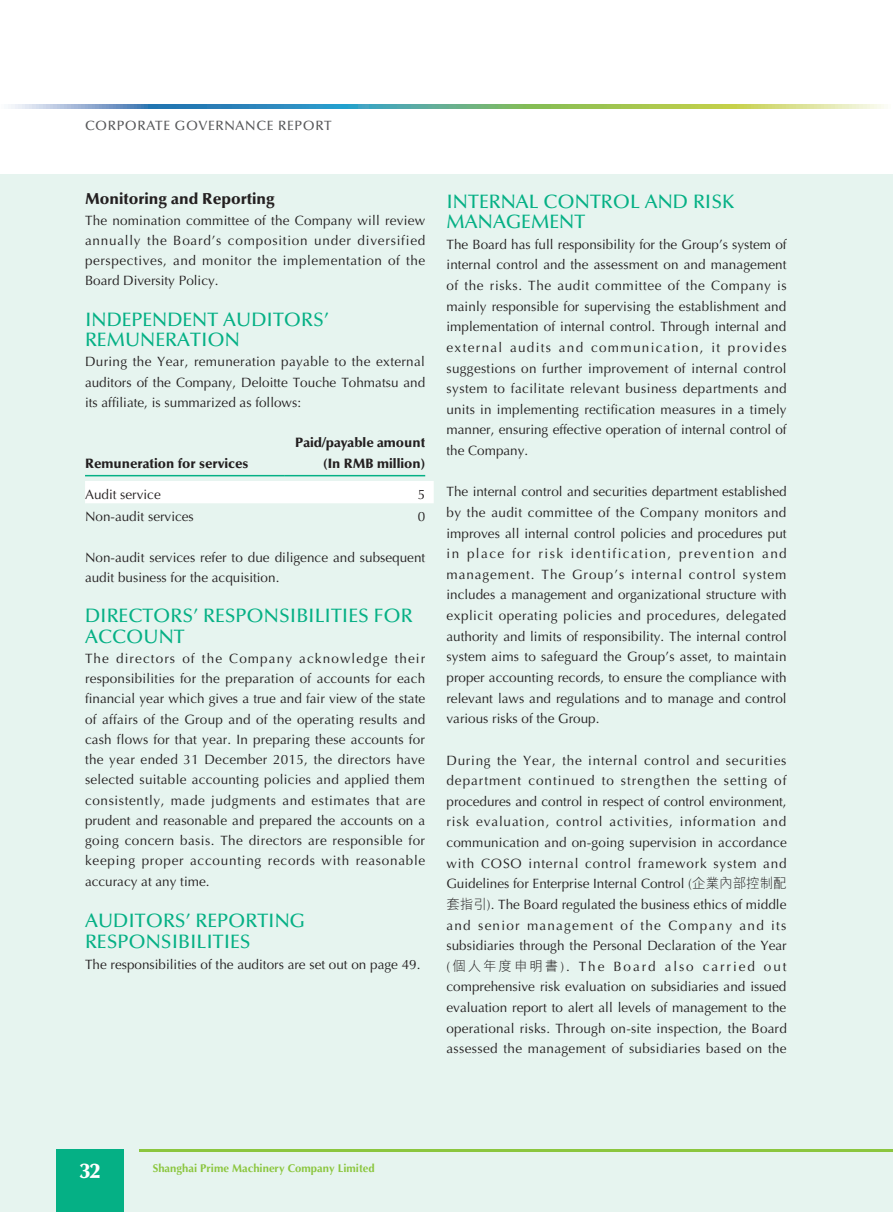
<style>
.page{position:relative;width:893px;height:1212px;background:#fff}
.page>*{position:absolute;margin:0;border:0;box-sizing:border-box;transform-origin:0 0}
.t1{font:900 21px "Optima LT Std";color:#fff}
.t2{font:500 19.5px/20.7px "Optima LT Std";color:#05b085}
.t3{font:900 15.75px "Optima LT Std";color:#231f20}
.t4{font:13.5px/20.7px "Optima LT Std";color:#231f20;text-align:justify}
.t5{font:900 13.5px/20.2px "Optima LT Std";color:#231f20;text-align:right}
.t6{font:500 13.5px "Optima LT Std";letter-spacing:.05em;color:#57585a}
.t7{font:700 11.25px "Optima LT Std";color:#8bc63e}
.s1{font-family:"M Hei HK Light B5 pc H"}
</style>
<div class="page">
<div style="left:0;top:174px;width:893px;height:1038px;background:#e6f4ef"></div>
<hr style="left:140px;top:1149px;width:753px;height:2px;background:#8bc63e">
<div style="left:56px;top:1149px;width:68px;height:63px;background:#05b085"></div>
<svg style="left:11px;top:104px;width:873px;height:4px;background:#82b599"></svg>
<div style="left:85px;top:481px;width:349px;height:22px;background:#fff"></div>
<hr style="left:85px;top:475px;width:200px;height:1px;background:#05b085">
<hr style="left:285px;top:475px;width:140px;height:1px;background:#05b085">
<p class="t6" style="left:85px;top:119px;width:248px">CORPORATE GOVERNANCE REPORT</p>
<p class="t3" style="left:85px;top:191px;width:191px">Monitoring and Reporting</p>
<p class="t4" style="left:85px;top:211px;width:342px;line-height:20.2px">The nomination committee of the Company will review annually the Board’s composition under diversified perspectives, and monitor the implementation of the Board Diversity Policy.</p>
<h2 class="t2" style="left:85px;top:310px;width:245px;line-height:20.2px">INDEPENDENT AUDITORS’<br>REMUNERATION</h2>
<p class="t4" style="left:85px;top:352px;width:342px;line-height:20.2px">During the Year, remuneration payable to the external auditors of the Company, Deloitte Touche Tohmatsu and its affiliate, is summarized as follows:</p>
<p class="t5" style="left:85px;top:454px;width:165px">Remuneration for services</p>
<p class="t5" style="left:295px;top:433px;width:132px">Paid/payable amount (In RMB million)</p>
<p class="t4" style="left:85px;top:485px;width:77px">Audit service</p>
<p class="t4" style="left:418px;top:485px;width:9px">5</p>
<p class="t4" style="left:85px;top:507px;width:110px">Non-audit services</p>
<p class="t4" style="left:418px;top:507px;width:9px">0</p>
<p class="t4" style="left:85px;top:547px;width:342px;line-height:20.2px">Non-audit services refer to due diligence and subsequent audit business for the acquisition.</p>
<h2 class="t2" style="left:85px;top:606px;width:329px;line-height:20.2px">DIRECTORS’ RESPONSIBILITIES FOR<br>ACCOUNT</h2>
<p class="t4" style="left:85px;top:649px;width:342px;line-height:20.2px">The directors of the Company acknowledge their responsibilities for the preparation of accounts for each financial year which gives a true and fair view of the state of affairs of the Group and of the operating results and cash flows for that year. In preparing these accounts for the year ended 31 December 2015, the directors have selected suitable accounting policies and applied them consistently, made judgments and estimates that are prudent and reasonable and prepared the accounts on a going concern basis. The directors are responsible for keeping proper accounting records with reasonable accuracy at any time.</p>
<h2 class="t2" style="left:85px;top:911px;width:221px">AUDITORS’ REPORTING<br>RESPONSIBILITIES</h2>
<p class="t4" style="left:85px;top:954px;width:337px">The responsibilities of the auditors are set out on page 49.</p>
<h2 class="t2" style="left:446px;top:191px;width:289px">INTERNAL CONTROL AND RISK<br>MANAGEMENT</h2>
<p class="t4" style="left:446px;top:234px;width:342px">The Board has full responsibility for the Group’s system of internal control and the assessment on and management of the risks. The audit committee of the Company is mainly responsible for supervising the establishment and implementation of internal control. Through internal and external audits and communication, it provides suggestions on further improvement of internal control system to facilitate relevant business departments and units in implementing rectification measures in a timely manner, ensuring effective operation of internal control of the Company.</p>
<p class="t4" style="left:446px;top:482px;width:342px">The internal control and securities department established by the audit committee of the Company monitors and improves all internal control policies and procedures put in place for risk identification, prevention and management. The Group’s internal control system includes a management and organizational structure with explicit operating policies and procedures, delegated authority and limits of responsibility. The internal control system aims to safeguard the Group’s asset, to maintain proper accounting records, to ensure the compliance with relevant laws and regulations and to manage and control various risks of the Group.</p>
<p class="t4" style="left:446px;top:750px;width:342px">During the Year, the internal control and securities department continued to strengthen the setting of procedures and control in respect of control environment, risk evaluation, control activities, information and communication and on-going supervision in accordance with COSO internal control framework system and Guidelines for Enterprise Internal Control (<span class="s1">企業內部控制配套指引</span>). The Board regulated the business ethics of middle and senior management of the Company and its subsidiaries through the Personal Declaration of the Year (<span class="s1">個人年度申明書</span>). The Board also carried out comprehensive risk evaluation on subsidiaries and issued evaluation report to alert all levels of management to the operational risks. Through on-site inspection, the Board assessed the management of subsidiaries based on the</p>
<h1 class="t1" style="left:80px;top:1160px;width:22px">32</h1>
<p class="t7" style="left:153px;top:1162px;width:223px">Shanghai Prime Machinery Company Limited</p>
</div>
